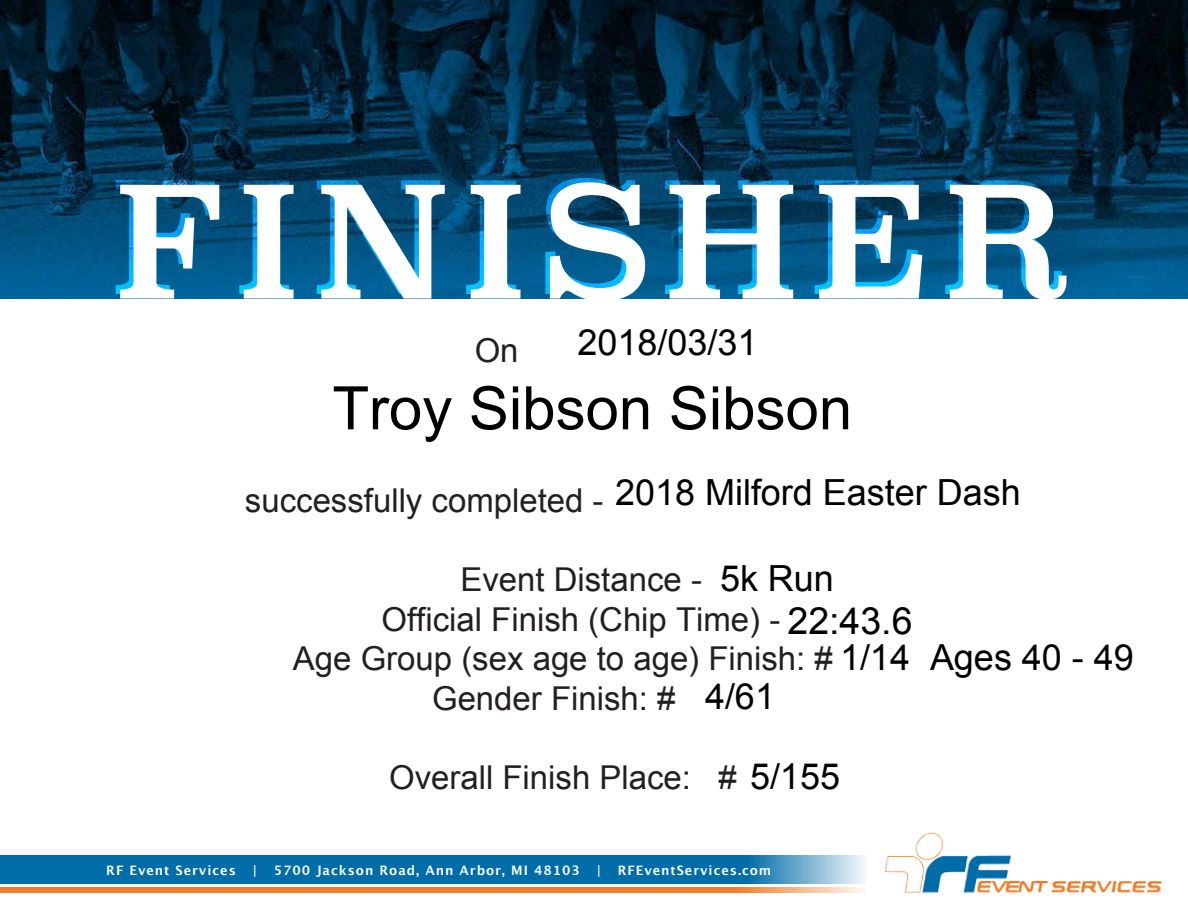
<style>
.page{position:relative;width:1188px;height:918px;background:#fff}
.page>*{position:absolute;margin:0;border:0;box-sizing:border-box;transform-origin:0 0}
.t1{font:153px "Superclarendon";letter-spacing:.1em;color:#fff}
.t2{font:60px "Arial";color:#000}
.t3{font:37.5px "Arial";color:#000}
.t4{font:36px "Arial";color:#000}
.t5{font:32.85px "Arial";color:#221f20}
.t6{font:700 13.05px "Lucida Grande";letter-spacing:.075em;color:#fff}
.s1{font-size:36px;color:#000}
</style>
<div class="page">
<img style="left:0;top:0;width:1188px;height:298px">
<img style="left:884px;top:832px;width:278px;height:61px">
<svg style="left:0;top:856px;width:865px;height:27px;background:#1076ae"></svg>
<svg style="left:0;top:887px;width:865px;height:5px;background:#f48739"></svg>
<h1 class="t1" style="left:110px;top:135px;width:957px">FINISHER</h1>
<p class="t5" style="left:475px;top:328px;width:45px">On</p>
<p class="t4" style="left:578px;top:323px;width:182px">2018/03/31</p>
<h2 class="t2" style="left:332px;top:375px;width:521px">Troy Sibson Sibson</h2>
<p class="t5" style="left:245px;top:479px;width:360px">successfully completed -</p>
<p class="t4" style="left:615px;top:473px;width:407px">2018 Milford Easter Dash</p>
<p class="t4" style="left:720px;top:558px;width:116px">5k Run</p>
<p class="t5" style="left:460px;top:558px;width:243px">Event Distance -</p>
<p class="t5" style="left:382px;top:598px;width:400px">Official Finish (Chip Time) -</p>
<p class="t5" style="left:293px;top:637px;width:619px">Age Group (sex age to age) Finish: # <span class="s1">1/14</span></p>
<p class="t5" style="left:432px;top:677px;width:245px">Gender Finish: #</p>
<p class="t3" style="left:788px;top:600px;width:127px">22:43.6</p>
<p class="t4" style="left:705px;top:677px;width:72px">4/61</p>
<p class="t4" style="left:930px;top:638px;width:205px">Ages 40 - 49</p>
<p class="t5" style="left:389px;top:756px;width:452px">Overall Finish Place: # <span class="s1">5/155</span></p>
<p class="t6" style="left:106px;top:860px;width:131px">RF Event Services</p>
<p class="t6" style="left:252px;top:860px;width:6px">|</p>
<p class="t6" style="left:274px;top:860px;width:308px">5700 Jackson Road, Ann Arbor, MI 48103</p>
<p class="t6" style="left:596px;top:860px;width:6px">|</p>
<p class="t6" style="left:618px;top:860px;width:155px">RFEventServices.com</p>
</div>
